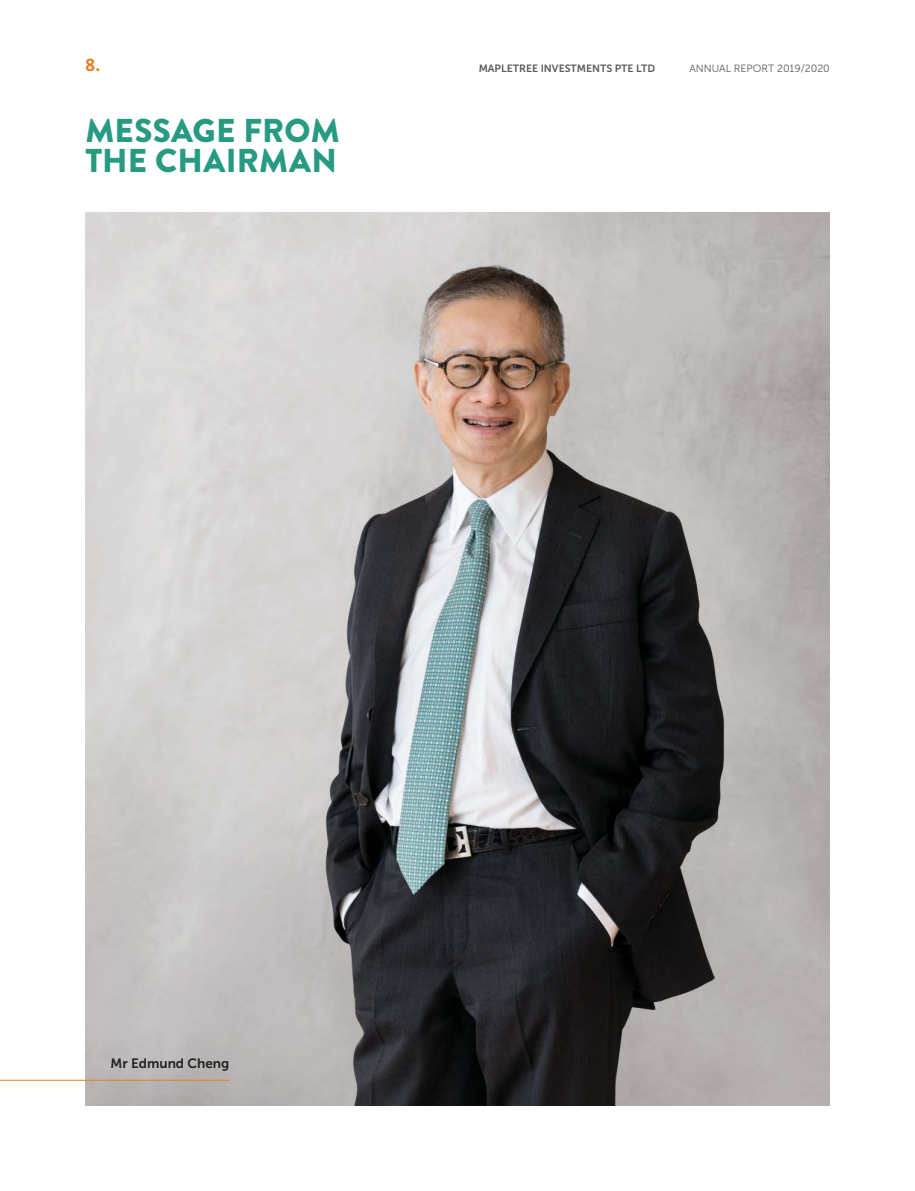
<style>
.page{position:relative;width:915px;height:1191px;background:#fff}
.page>*{position:absolute;margin:0;border:0;box-sizing:border-box;transform-origin:0 0}
.t1{font:900 33px/30px "Brandon Grotesque";letter-spacing:.005em;color:#279a82}
.t2{font:700 18px "Brandon Grotesque";color:#e37f1c}
.t3{font:13.5px "Museo Sans 700";color:#231f20}
.t4{font:10.5px "Museo Sans 700";color:#58595b}
.t5{font:10.5px "Museo Sans 300";color:#58595b}
</style>
<div class="page">
<img style="left:85px;top:213px;width:744px;height:893px">
<hr style="left:0;top:1079px;width:229px;height:1px;background:#e37f1c">
<h2 class="t2" style="left:85px;top:58px;width:16px">8.</h2>
<p class="t4" style="left:478px;top:64px;width:178px">MAPLETREE INVESTMENTS PTE LTD</p>
<p class="t5" style="left:689px;top:64px;width:142px">ANNUAL REPORT 2019/2020</p>
<h1 class="t1" style="left:85px;top:119px;width:256px">MESSAGE FROM<br>THE CHAIRMAN</h1>
<p class="t3" style="left:111px;top:1058px;width:120px">Mr Edmund Cheng</p>
</div>
